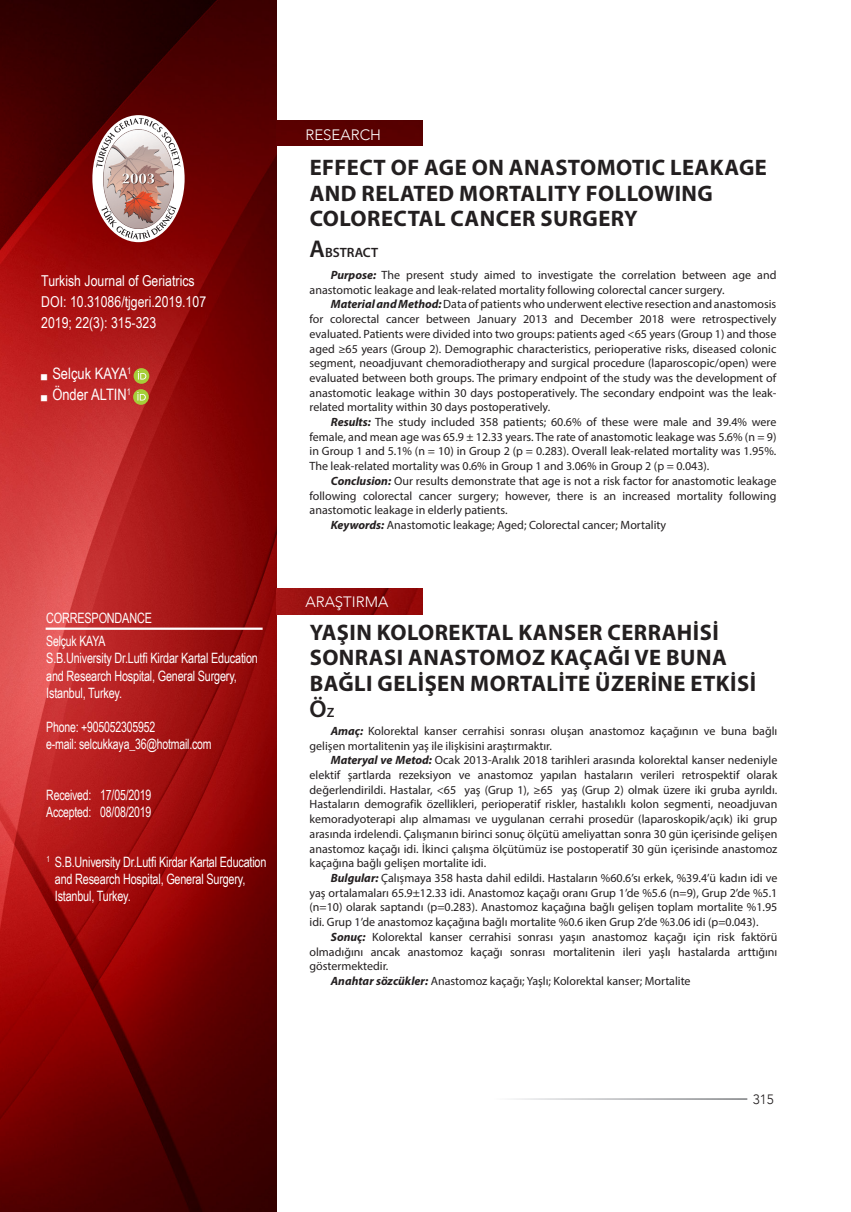
<style>
.page{position:relative;width:851px;height:1212px;background:#fff}
.page>*{position:absolute;margin:0;border:0;box-sizing:border-box;transform-origin:0 0}
.t1{font:600 24.3px "Myriad Pro";color:#231f20}
.t2{font:700 22.5px/25.5px "Myriad Pro";letter-spacing:.02em;color:#231f20}
.t3{font:15.75px "Arial Narrow";color:#fff}
.t4{font:15px "Arial Narrow";color:#fff}
.t5{font:300 15px "Avenir";color:#fff}
.t6{font:14.25px/17.1px "Arial Narrow";letter-spacing:-.015em;color:#fff;scale:.93 1}
.t7{font:14.25px "Arial Narrow";letter-spacing:-.015em;color:#fff;scale:.9 1}
.t8{font:600 13.5px "Myriad Pro";color:#231f20}
.t9{font:300 13.5px "Avenir";color:#231f20}
.t10{font:12px/14.7px "Myriad Pro";color:#231f20;text-align:justify}
.s1{font-size:24.3px}
.s2{font-weight:700;font-style:italic}
.s3{font-size:13.5px}
</style>
<div class="page">
<img style="left:0;top:0;width:276px;height:1212px">
<hr style="left:46px;top:627px;width:216px;height:3px;background:#fff">
<img style="left:276px;top:589px;width:146px;height:25px">
<div style="left:276px;top:120px;width:146px;height:26px;background:#5a0000"></div>
<svg style="left:134px;top:368px;width:15px;height:16px"></svg>
<svg style="left:138px;top:371px;width:8px;height:8px"></svg>
<svg style="left:133px;top:389px;width:16px;height:16px"></svg>
<svg style="left:137px;top:392px;width:9px;height:8px"></svg>
<div style="left:92px;top:115px;width:92px;height:127px;background:#fff;border-radius:50%"></div>
<img style="left:104px;top:167px;width:69px;height:39px">
<svg style="left:96px;top:118px;width:85px;height:49px"></svg>
<svg style="left:101px;top:206px;width:75px;height:33px"></svg>
<svg style="left:41px;top:374px;width:6px;height:6px"></svg>
<svg style="left:41px;top:395px;width:6px;height:6px"></svg>
<p class="t4" style="left:41px;top:270px;width:155px">Turkish Journal of Geriatrics</p>
<p class="t4" style="left:41px;top:291px;width:166px">DOI: 10.31086/tjgeri.2019.107</p>
<p class="t4" style="left:41px;top:312px;width:116px">2019; 22(3): 315-323</p>
<p class="t3" style="left:52px;top:362px;width:81px">Selçuk KAYA<sup>1</sup></p>
<p class="t3" style="left:52px;top:383px;width:80px">Önder ALTIN<sup>1</sup></p>
<p class="t6" style="left:46px;top:609px;width:115px">CORRESPONDANCE</p>
<p class="t7" style="left:46px;top:631px;width:67px">Selçuk KAYA</p>
<p class="t6" style="left:46px;top:649px;width:229px">S.B.University Dr.Lutfi Kirdar Kartal Education and Research Hospital, General Surgery,<br>Istanbul, Turkey.</p>
<p class="t7" style="left:46px;top:716px;width:123px">Phone: +905052305952</p>
<p class="t7" style="left:46px;top:733px;width:185px">e-mail: selcukkaya_36@hotmail.com</p>
<p class="t7" style="left:46px;top:785px;width:118px">Received: 17/05/2019</p>
<p class="t7" style="left:46px;top:802px;width:118px">Accepted: 08/08/2019</p>
<p class="t6" style="left:55px;top:852px;width:229px;text-indent:-9px"><sup>1</sup> S.B.University Dr.Lutfi Kirdar Kartal Education and Research Hospital, General Surgery,<br>Istanbul, Turkey.</p>
<p class="t5" style="left:305px;top:126px;width:77px">RESEARCH</p>
<p class="t2" style="left:310px;top:154px;width:458px">EFFECT OF AGE ON ANASTOMOTIC LEAKAGE<br>AND RELATED MORTALITY FOLLOWING<br>COLORECTAL CANCER SURGERY</p>
<p class="t8" style="left:309px;top:244px;width:70px"><span class="s1">A</span>BSTRACT</p>
<p class="t10" style="left:309px;top:267px;width:468px;text-indent:21px"><span class="s2">Purpose:</span> The present study aimed to investigate the correlation between age and anastomotic leakage and leak-related mortality following colorectal cancer surgery.</p>
<p class="t10" style="left:309px;top:297px;width:468px;text-indent:21px"><span class="s2">Material and Method:</span> Data of patients who underwent elective resection and anastomosis for colorectal cancer between January 2013 and December 2018 were retrospectively evaluated. Patients were divided into two groups: patients aged &lt;65 years (Group 1) and those aged ≥65 years (Group 2). Demographic characteristics, perioperative risks, diseased colonic segment, neoadjuvant chemoradiotherapy and surgical procedure (laparoscopic/open) were evaluated between both groups. The primary endpoint of the study was the development of anastomotic leakage within 30 days postoperatively. The secondary endpoint was the leak&shy;related mortality within 30 days postoperatively.</p>
<p class="t10" style="left:309px;top:414px;width:468px;text-indent:21px"><span class="s2">Results:</span> The study included 358 patients; 60.6% of these were male and 39.4% were female, and mean age was 65.9 ± 12.33 years. The rate of anastomotic leakage was 5.6% (n = 9) in Group 1 and 5.1% (n = 10) in Group 2 (p = 0.283). Overall leak-related mortality was 1.95%.<br>The leak-related mortality was 0.6% in Group 1 and 3.06% in Group 2 (p = 0.043).</p>
<p class="t10" style="left:309px;top:473px;width:468px;text-indent:21px"><span class="s2">Conclusion:</span> Our results demonstrate that age is not a risk factor for anastomotic leakage following colorectal cancer surgery; however, there is an increased mortality following anastomotic leakage in elderly patients.</p>
<p class="t10" style="left:331px;top:517px;width:337px"><span class="s2">Keywords:</span> Anastomotic leakage; Aged; Colorectal cancer; Mortality</p>
<p class="t5" style="left:305px;top:593px;width:84px">ARAŞTIRMA</p>
<p class="t2" style="left:310px;top:619px;width:448px">YAŞIN KOLOREKTAL KANSER CERRAHISI<br>SONRASI ANASTOMOZ KAÇAĞI VE BUNA<br>BAĞLI GELIŞEN MORTALITE ÜZERINE ETKISI</p>
<p class="t1" style="left:309px;top:694px;width:26px">Ö<span class="s3">Z</span></p>
<p class="t10" style="left:309px;top:723px;width:469px;text-indent:21px"><span class="s2">Amaç:</span> Kolorektal kanser cerrahisi sonrası oluşan anastomoz kaçağının ve buna bağlı gelişen mortalitenin yaş ile ilişkisini araştırmaktır.</p>
<p class="t10" style="left:309px;top:753px;width:469px;text-indent:21px"><span class="s2">Materyal ve Metod:</span> Ocak 2013-Aralık 2018 tarihleri arasında kolorektal kanser nedeniyle elektif şartlarda rezeksiyon ve anastomoz yapılan hastaların verileri retrospektif olarak değerlendirildi. Hastalar, &lt;65 yaş (Grup 1), ≥65 yaş (Grup 2) olmak üzere iki gruba ayrıldı.<br>Hastaların demografik özellikleri, perioperatif riskler, hastalıklı kolon segmenti, neoadjuvan kemoradyoterapi alıp almaması ve uygulanan cerrahi prosedür (laparoskopik/açık) iki grup arasında irdelendi. Çalışmanın birinci sonuç ölçütü ameliyattan sonra 30 gün içerisinde gelişen anastomoz kaçağı idi. İkinci çalışma ölçütümüz ise postoperatif 30 gün içerisinde anastomoz kaçağına bağlı gelişen mortalite idi.</p>
<p class="t10" style="left:309px;top:870px;width:469px;text-indent:21px"><span class="s2">Bulgular:</span> Çalışmaya 358 hasta dahil edildi. Hastaların %60.6’sı erkek, %39.4’ü kadın idi ve yaş ortalamaları 65.9±12.33 idi. Anastomoz kaçağı oranı Grup 1’de %5.6 (n=9), Grup 2’de %5.1 (n=10) olarak saptandı (p=0.283). Anastomoz kaçağına bağlı gelişen toplam mortalite %1.95 idi. Grup 1’de anastomoz kaçağına bağlı mortalite %0.6 iken Grup 2’de %3.06 idi (p=0.043).</p>
<p class="t10" style="left:309px;top:929px;width:469px;text-indent:21px"><span class="s2">Sonuç:</span> Kolorektal kanser cerrahisi sonrası yaşın anastomoz kaçağı için risk faktörü olmadığını ancak anastomoz kaçağı sonrası mortalitenin ileri yaşlı hastalarda arttığını göstermektedir.</p>
<p class="t10" style="left:331px;top:973px;width:361px"><span class="s2">Anahtar sözcükler:</span> Anastomoz kaçağı; Yaşlı; Kolorektal kanser; Mortalite</p>
<p class="t9" style="left:752px;top:1091px;width:23px">315</p>
</div>
